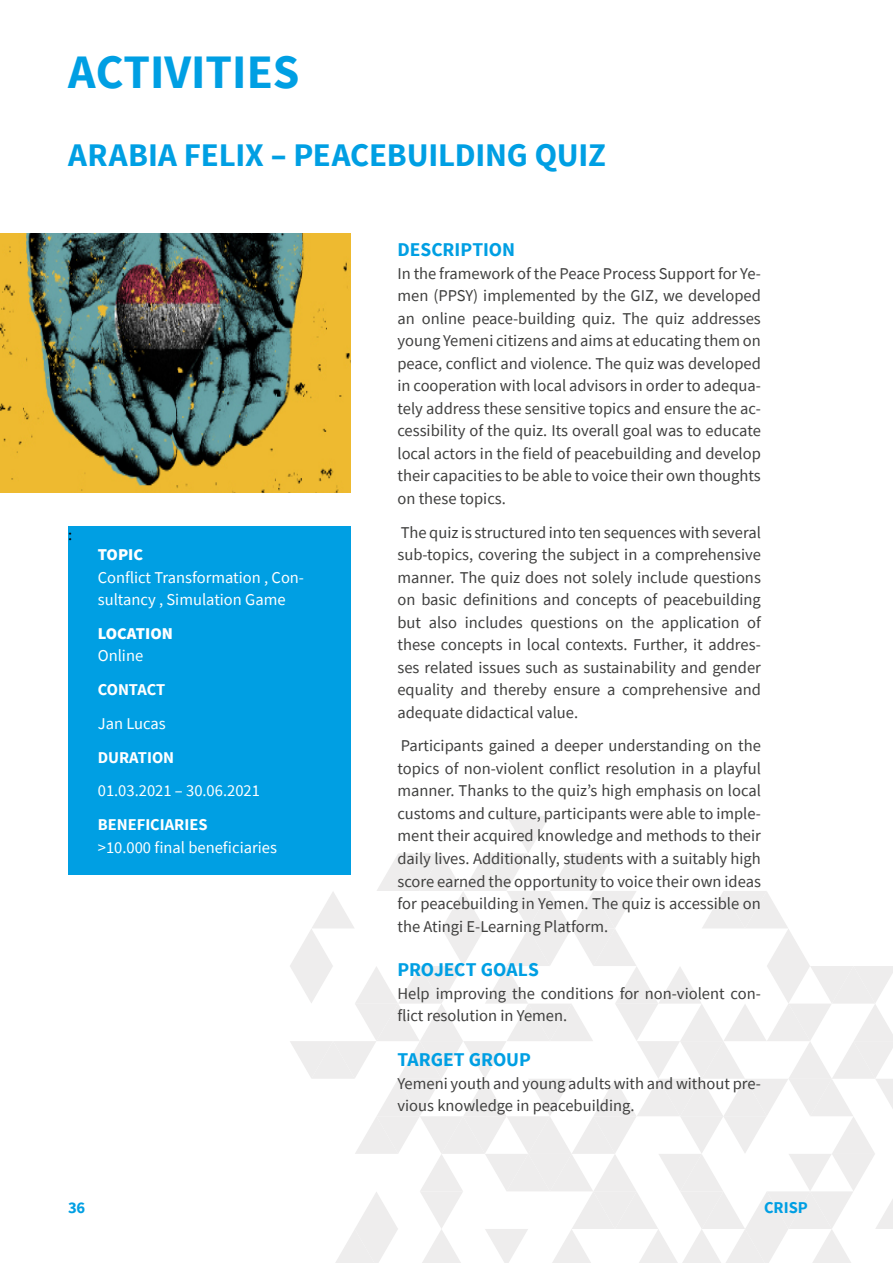
<style>
.page{position:relative;width:893px;height:1263px;background:#fff}
.page>*{position:absolute;margin:0;border:0;box-sizing:border-box;transform-origin:0 0}
.t1{font:700 48px "Source Sans Pro";color:#009fe3}
.t2{font:700 33px "Source Sans Pro";letter-spacing:-.005em;color:#009fe3}
.t3{font:700 19.5px "Source Sans Pro";color:#009fe3}
.t4{font:18px "Minion Pro";color:#000}
.t5{font:16.5px/22.5px "Source Sans Pro";color:#3f3f3e;text-align:justify}
.t6{font:16.5px/22.5px "Source Sans Pro";color:#fff}
.t7{font:700 16.5px "Source Sans Pro";color:#fff}
.t8{font:900 16.5px "Source Sans Pro";color:#fff}
.t9{font:700 16.5px "Source Sans Pro";color:#009fe3}
</style>
<div class="page">
<svg style="left:290px;top:816px;width:603px;height:447px"></svg>
<img style="left:0;top:234px;width:350px;height:259px">
<div style="left:68px;top:527px;width:282px;height:348px;background:#009fe3"></div>
<h1 class="t1" style="left:68px;top:41px;width:233px">ACTIVITIES</h1>
<h2 class="t2" style="left:68px;top:134px;width:539px">ARABIA FELIX – PEACEBUILDING QUIZ</h2>
<p class="t4" style="left:68px;top:522px;width:6px">:</p>
<p class="t8" style="left:98px;top:544px;width:47px">TOPIC</p>
<p class="t6" style="left:98px;top:566px;width:208px">Conflict Transformation , Con&shy;sultancy , Simulation Game</p>
<p class="t8" style="left:98px;top:623px;width:77px">LOCATION</p>
<p class="t6" style="left:98px;top:644px;width:47px">Online</p>
<p class="t7" style="left:98px;top:679px;width:69px">CONTACT</p>
<p class="t6" style="left:98px;top:712px;width:69px">Jan Lucas</p>
<p class="t7" style="left:98px;top:746px;width:78px">DURATION</p>
<p class="t6" style="left:98px;top:779px;width:164px">01.03.2021 – 30.06.2021</p>
<p class="t7" style="left:98px;top:814px;width:111px">BENEFICIARIES</p>
<p class="t6" style="left:98px;top:836px;width:181px">&gt;10.000 final beneficiaries</p>
<p class="t3" style="left:397px;top:237px;width:119px">DESCRIPTION</p>
<p class="t5" style="left:397px;top:262px;width:365px">In the framework of the Peace Process Support for Ye&shy;men (PPSY) implemented by the GIZ, we developed an online peace-building quiz. The quiz addresses young Yemeni citizens and aims at educating them on peace, conflict and violence. The quiz was developed in cooperation with local advisors in order to adequa&shy;tely address these sensitive topics and ensure the ac&shy;cessibility of the quiz. Its overall goal was to educate local actors in the field of peacebuilding and develop their capacities to be able to voice their own thoughts on these topics.</p>
<p class="t5" style="left:397px;top:521px;width:365px">The quiz is structured into ten sequences with several sub-topics, covering the subject in a comprehensive manner. The quiz does not solely include questions on basic definitions and concepts of peacebuilding but also includes questions on the application of these concepts in local contexts. Further, it addres&shy;ses related issues such as sustainability and gender equality and thereby ensure a comprehensive and adequate didactical value.</p>
<p class="t5" style="left:397px;top:735px;width:365px">Participants gained a deeper understanding on the topics of non-violent conflict resolution in a playful manner. Thanks to the quiz’s high emphasis on local customs and culture, participants were able to imple&shy;ment their acquired knowledge and methods to their daily lives. Additionally, students with a suitably high score earned the opportunity to voice their own ideas for peacebuilding in Yemen. The quiz is accessible on the Atingi E-Learning Platform.</p>
<p class="t3" style="left:397px;top:957px;width:143px">PROJECT GOALS</p>
<p class="t5" style="left:397px;top:982px;width:365px">Help improving the conditions for non-violent con&shy;flict resolution in Yemen.</p>
<p class="t3" style="left:397px;top:1047px;width:135px">TARGET GROUP</p>
<p class="t5" style="left:397px;top:1072px;width:365px">Yemeni youth and young adults with and without pre&shy;vious knowledge in peacebuilding.</p>
<p class="t9" style="left:68px;top:1196px;width:19px">36</p>
<p class="t9" style="left:764px;top:1196px;width:45px">CRISP</p>
</div>
